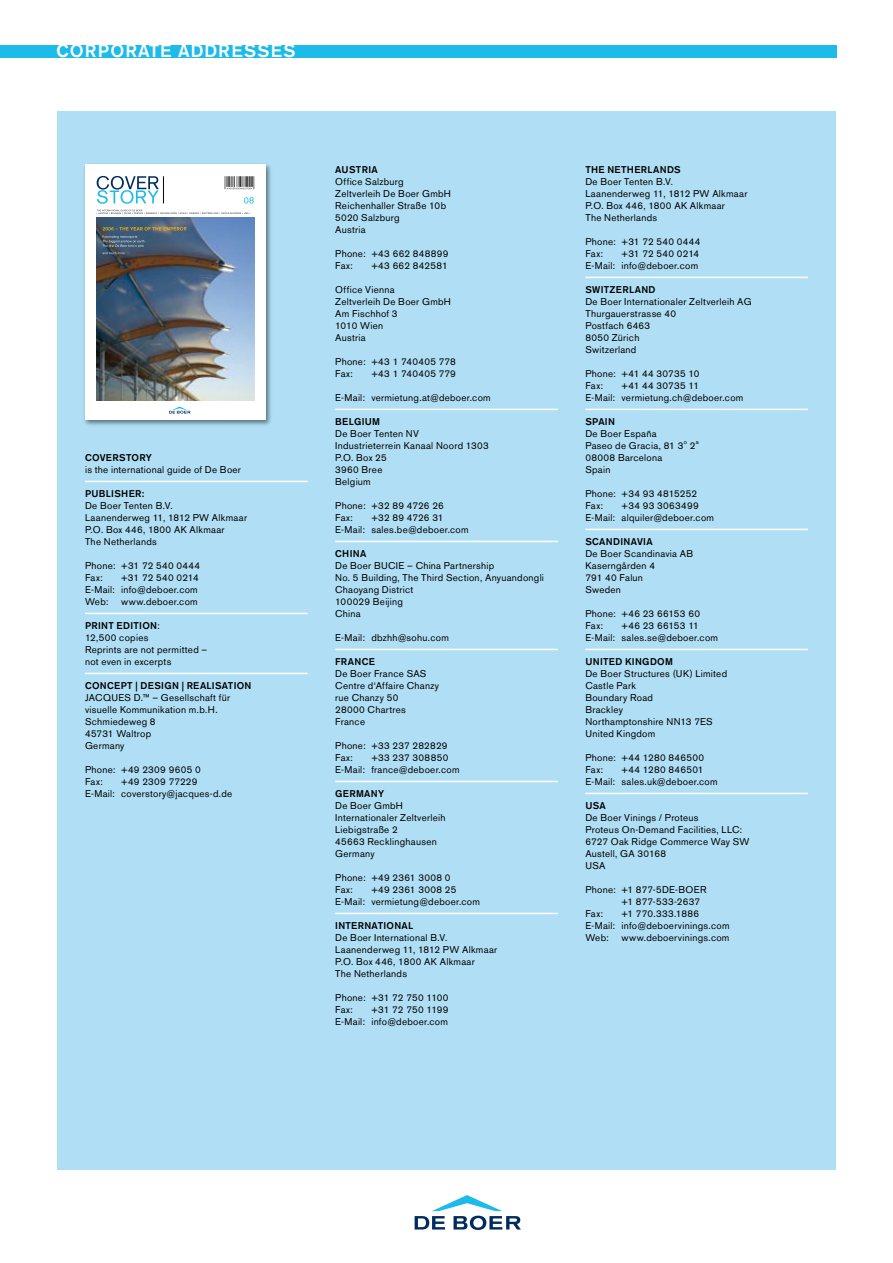
<style>
.page{position:relative;width:893px;height:1263px;background:#fff}
.page>*{position:absolute;margin:0;border:0;box-sizing:border-box;transform-origin:0 0}
.t1{font:500 18.15px "Akzidenz Grotesk BQ";letter-spacing:.08em;color:#fff}
.t2{font:9.75px/12px "Akzidenz Grotesk BQ";letter-spacing:.03em;color:#000}
.t3{font:500 9.75px "Akzidenz Grotesk BQ";letter-spacing:.035em;color:#000}
.t4{font:6px "Akzidenz Grotesk BQ";color:#000}
.s1{font-weight:500}
</style>
<div class="page">
<div style="left:57px;top:111px;width:779px;height:1058px;background:#b0dff5"></div>
<hr style="left:85px;top:481px;width:223px;height:1px;background:#fff">
<hr style="left:85px;top:613px;width:223px;height:1px;background:#fff">
<hr style="left:85px;top:673px;width:223px;height:1px;background:#fff">
<hr style="left:335px;top:409px;width:223px;height:1px;background:#fff">
<hr style="left:335px;top:541px;width:223px;height:1px;background:#fff">
<hr style="left:335px;top:649px;width:223px;height:1px;background:#fff">
<hr style="left:335px;top:781px;width:223px;height:1px;background:#fff">
<hr style="left:335px;top:913px;width:223px;height:1px;background:#fff">
<hr style="left:585px;top:277px;width:223px;height:1px;background:#fff">
<hr style="left:585px;top:409px;width:223px;height:1px;background:#fff">
<hr style="left:585px;top:529px;width:223px;height:1px;background:#fff">
<hr style="left:585px;top:649px;width:223px;height:1px;background:#fff">
<hr style="left:585px;top:793px;width:223px;height:1px;background:#fff">
<div style="left:0;top:45px;width:836px;height:12px;background:#1dbbe9"></div>
<svg style="left:415px;top:1195px;width:106px;height:35px"></svg>
<div style="left:81px;top:161px;width:193px;height:267px;background:#000;opacity:.5"></div>
<div style="left:85px;top:165px;width:181px;height:255px;background:#fff"></div>
<img style="left:97px;top:218px;width:157px;height:183px">
<svg style="left:97px;top:176px;width:67px;height:28px"></svg>
<svg style="left:169px;top:407px;width:21px;height:7px"></svg>
<svg style="left:225px;top:176px;width:30px;height:13px"></svg>
<svg style="left:103px;top:227px;width:83px;height:27px;background:#526371"></svg>
<svg style="left:244px;top:197px;width:10px;height:6px"></svg>
<svg style="left:97px;top:210px;width:153px;height:4px"></svg>
<h1 class="t1" style="left:56px;top:40px;width:15px">CORPORA</h1>
<h1 class="t1" style="left:149px;top:40px;width:148px">TE ADDRESSES</h1>
<p class="t3" style="left:85px;top:451px;width:8px">COVERS</p>
<p class="t3" style="left:126px;top:451px;width:14px">TORY</p>
<p class="t2" style="left:85px;top:463px;width:157px">is the international guide of De Boer</p>
<p class="t3" style="left:85px;top:487px;width:28px">PUBLISHER</p>
<p class="t3" style="left:142px;top:487px;width:4px">:</p>
<p class="t2" style="left:85px;top:499px;width:164px">De Boer Tenten B.V.<br>Laanenderweg 11, 1812 PW Alkmaar<br>P.O. Box 446, 1800 AK Alkmaar<br>The Netherlands</p>
<p class="t2" style="left:85px;top:559px;width:117px">Phone: +31 72 540 0444<br>Fax:</p>
<p class="t2" style="left:85px;top:571px;width:115px;text-align:justify;text-indent:36px">+31 72 540 0214<br>E-Mail: info@deboer.com Web:</p>
<p class="t2" style="left:121px;top:595px;width:78px">www.deboer.com</p>
<p class="t2" style="left:85px;top:619px;width:124px;text-indent:23px"><span class="s1">T EDITION</span>:<br>12,500 copies<br>Reprints are not permitted – not even in excerpts</p>
<p class="t3" style="left:85px;top:679px;width:8px">CONCEP</p>
<p class="t3" style="left:127px;top:679px;width:126px">T | DESIGN | REALISATION</p>
<p class="t2" style="left:85px;top:691px;width:147px">JACQUES D.™ – Gesellschaft für visuelle Kommunikation m.b.H .<br>Schmiedeweg 8<br>45731 Waltrop<br>Germany</p>
<p class="t2" style="left:85px;top:763px;width:117px">Phone: +49 2309 9605 0<br>Fax:</p>
<p class="t3" style="left:85px;top:619px;width:7px">PRIN</p>
<p class="t2" style="left:85px;top:775px;width:149px;text-align:center">+49 2309 77229<br>E-Mail: coverstory@jacques-d.de</p>
<p class="t3" style="left:335px;top:163px;width:44px">AUSTRIA</p>
<p class="t2" style="left:335px;top:175px;width:116px">Office Salzburg<br>Zeltverleih De Boer GmbH<br>Reichenhaller Straße 10b<br>5020 Salzburg<br>Austria</p>
<p class="t2" style="left:335px;top:247px;width:115px">Phone: +43 662 848899<br>Fax:</p>
<p class="t2" style="left:371px;top:259px;width:78px">+43 662 842581</p>
<p class="t2" style="left:335px;top:283px;width:116px">Office Vienna<br>Zeltverleih De Boer GmbH<br>Am Fischhof 3<br>1010 Wien<br>Austria</p>
<p class="t2" style="left:335px;top:355px;width:122px">Phone: +43 1 740405 778<br>Fax:</p>
<p class="t2" style="left:371px;top:367px;width:86px">+43 1 740405 779</p>
<p class="t2" style="left:335px;top:391px;width:157px">E-Mail: vermietung.at@deboer.com</p>
<p class="t3" style="left:335px;top:415px;width:46px">BELGIUM</p>
<p class="t2" style="left:335px;top:427px;width:155px">De Boer Tenten NV<br>Industrieterrein Kanaal Noord 1303<br>P.O. Box 25<br>3960 Bree<br>Belgium</p>
<p class="t2" style="left:335px;top:499px;width:110px">Phone: +32 89 4726 26<br>Fax:</p>
<p class="t2" style="left:335px;top:511px;width:135px;text-indent:36px">+32 89 4726 31<br>E-Mail: sales.be@deboer.com</p>
<p class="t3" style="left:335px;top:547px;width:33px">CHINA</p>
<p class="t2" style="left:335px;top:559px;width:210px">De Boer BUCIE – China Partnership<br>No. 5 Building, The Third Section, Anyuandongli<br>Chaoyang District<br>100029 Beijing<br>China</p>
<p class="t2" style="left:335px;top:631px;width:115px">E-Mail: dbzhh@sohu.com</p>
<p class="t3" style="left:335px;top:655px;width:8px">FRANCE</p>
<p class="t2" style="left:335px;top:667px;width:105px">De Boer France SAS<br>Centre d‘Affaire Chanzy rue Chanzy 50<br>28000 Chartres<br>France</p>
<p class="t2" style="left:335px;top:739px;width:114px">Phone: +33 237 282829<br>Fax:</p>
<p class="t2" style="left:335px;top:751px;width:126px;text-indent:36px">+33 237 308850<br>E-Mail: france@deboer.com</p>
<p class="t3" style="left:335px;top:787px;width:8px">GERMANY</p>
<p class="t2" style="left:335px;top:799px;width:112px">De Boer GmbH<br>Internationaler Zeltverleih<br>Liebigstraße 2<br>45663 Recklinghausen<br>Germany</p>
<p class="t2" style="left:335px;top:871px;width:117px">Phone: +49 2361 3008 0<br>Fax:</p>
<p class="t2" style="left:335px;top:883px;width:146px;text-indent:36px">+49 2361 3008 25<br>E-Mail: vermietung@deboer.com</p>
<p class="t3" style="left:335px;top:919px;width:80px">I NTERNATIONAL</p>
<p class="t2" style="left:335px;top:931px;width:164px">De Boer International B.V.<br>Laanenderweg 11, 1812 PW Alkmaar<br>P.O. Box 446, 1800 AK Alkmaar<br>The Netherlands</p>
<p class="t2" style="left:335px;top:991px;width:115px">Phone: +31 72 750 1100<br>Fax:</p>
<p class="t2" style="left:335px;top:1003px;width:115px;text-align:right">+31 72 750 1199<br>E-Mail: info@deboer.com</p>
<p class="t3" style="left:585px;top:163px;width:97px">THE NETHERLANDS</p>
<p class="t2" style="left:585px;top:175px;width:164px">De Boer Tenten B.V.<br>Laanenderweg 11, 1812 PW Alkmaar<br>P.O. Box 446, 1800 AK Alkmaar<br>The Netherlands</p>
<p class="t2" style="left:585px;top:235px;width:117px">Phone: +31 72 540 0444<br>Fax:</p>
<p class="t2" style="left:585px;top:247px;width:115px;text-align:right">+31 72 540 0214<br>E-Mail: info@deboer.com</p>
<p class="t3" style="left:585px;top:283px;width:70px">SWITZERLAND</p>
<p class="t2" style="left:585px;top:295px;width:166px">De Boer Internationaler Zeltverleih AG<br>Thurgauerstrasse 40<br>Postfach 6463<br>8050 Zürich<br>Switzerland</p>
<p class="t2" style="left:585px;top:367px;width:116px">Phone: +41 44 30735 10<br>Fax:</p>
<p class="t2" style="left:585px;top:379px;width:160px;text-indent:36px">+41 44 30735 11<br>E-Mail: vermietung.ch@deboer.com</p>
<p class="t3" style="left:585px;top:415px;width:31px">SPAIN</p>
<p class="t2" style="left:585px;top:427px;width:99px">De Boer España<br>Paseo de Gracia, 81 3</p>
<p class="t4" style="left:684px;top:439px;width:5px">o</p>
<p class="t2" style="left:690px;top:439px;width:7px">2</p>
<p class="t4" style="left:696px;top:439px;width:4px">a</p>
<p class="t2" style="left:585px;top:451px;width:78px">08008 Barcelona<br>Spain</p>
<p class="t2" style="left:585px;top:487px;width:113px">Phone: +34 93 4815252<br>Fax:</p>
<p class="t2" style="left:585px;top:499px;width:130px;text-indent:36px">+34 93 3063499<br>E-Mail: alquiler@deboer.com</p>
<p class="t3" style="left:585px;top:535px;width:69px">SCANDINAVIA</p>
<p class="t2" style="left:585px;top:547px;width:109px">De Boer Scandinavia AB<br>Kaserngården 4<br>791 40 Falun<br>Sweden</p>
<p class="t2" style="left:585px;top:607px;width:116px">Phone: +46 23 66153 60<br>Fax:</p>
<p class="t2" style="left:585px;top:619px;width:134px;text-indent:36px">+46 23 66153 11<br>E-Mail: sales.se@deboer.com</p>
<p class="t3" style="left:585px;top:655px;width:89px">UNITED KINGDOM</p>
<p class="t2" style="left:585px;top:667px;width:143px">De Boer Structures (U K) Limited<br>Castle Park<br>Boundary Road<br>Brackley<br>Northamptonshire NN13 7ES<br>United Kingdom</p>
<p class="t2" style="left:585px;top:751px;width:120px">Phone: +44 1280 846500<br>Fax:</p>
<p class="t2" style="left:585px;top:763px;width:134px;text-indent:36px">+44 1280 846501<br>E-Mail: sales.uk@deboer.com</p>
<p class="t3" style="left:585px;top:799px;width:8px">USA</p>
<p class="t2" style="left:585px;top:811px;width:165px">De Boer Vinings / Proteus<br>Proteus On-Demand Facilities, LLC:<br>6727 Oak Ridge Commerce Way SW<br>Austell, GA 30168<br>USA</p>
<p class="t2" style="left:585px;top:883px;width:108px">Phone: +1 877-5DE-BOER</p>
<p class="t2" style="left:621px;top:895px;width:80px">+1 877-533-2637</p>
<p class="t2" style="left:585px;top:907px;width:19px">Fax:</p>
<p class="t2" style="left:585px;top:907px;width:146px;text-indent:36px">+1 770.333.1886<br>E-Mail: info@deboervinings.com<br>Web:</p>
<p class="t2" style="left:621px;top:931px;width:109px">www.deboervinings.com</p>
</div>
